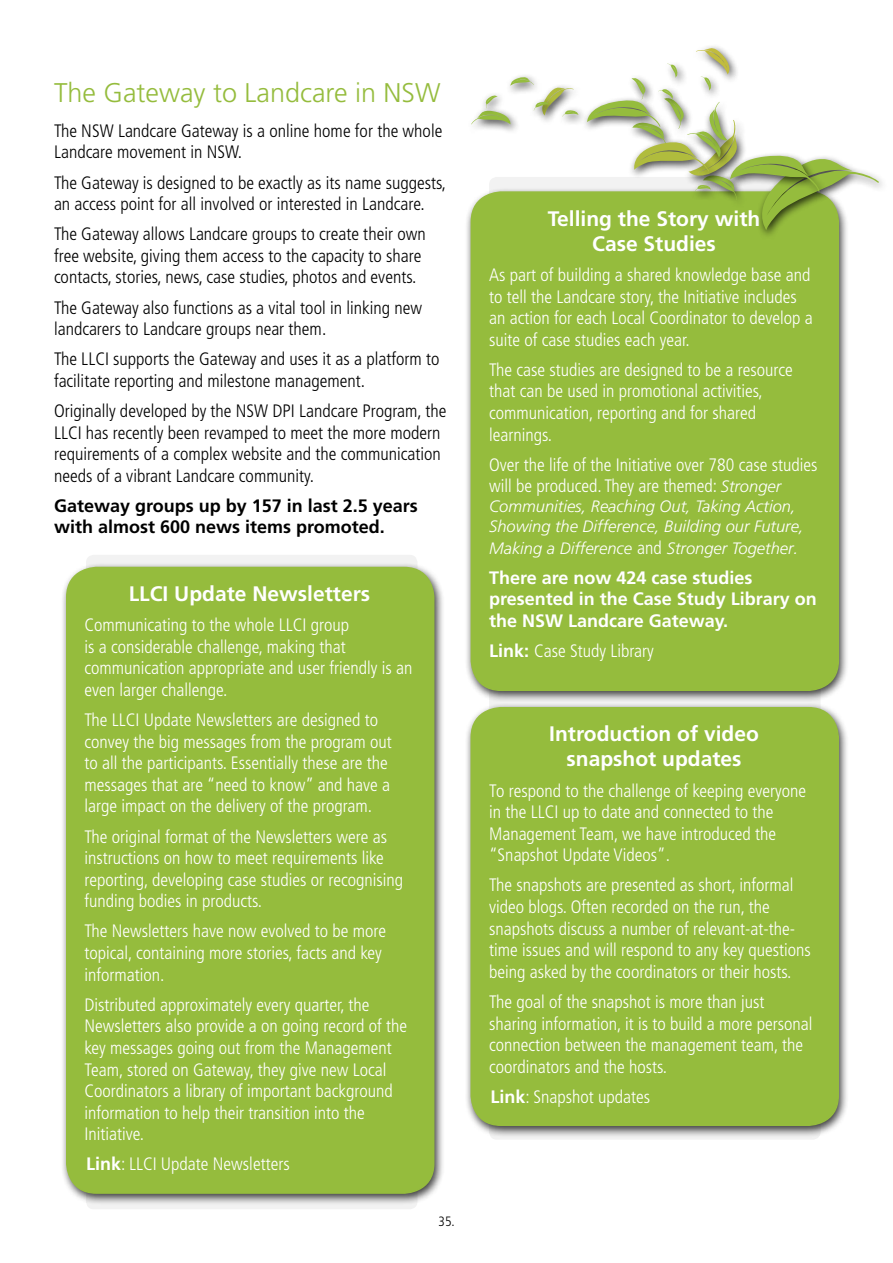
<style>
.page{position:relative;width:893px;height:1263px;background:#fff}
.page>*{position:absolute;margin:0;border:0;box-sizing:border-box;transform-origin:0 0}
.t1{font:300 27px "Frutiger LT Std";color:#95bc3d}
.t2{font:700 21px/25.2px "Frutiger LT Std";color:#fff;text-align:center}
.t3{font:300 condensed 18px/21.6px "Frutiger LT Std";color:#fff}
.t4{font:300 condensed 18px/21.6px "Frutiger LT Std";color:#000}
.t5{font:700 18px/21.6px "Frutiger LT Std";color:#fff}
.t6{font:700 18px/21.6px "Frutiger LT Std";color:#000}
.t7{font:italic 300 16.5px/19.8px "Frutiger LT Std";color:#fff}
.t8{font:300 condensed 13.5px "Frutiger LT Std";color:#000}
.s1{font-weight:700;font-stretch:normal}
.s2{font-style:italic;font-stretch:normal;font-size:16.5px}
.s3{font-style:normal;font-stretch:condensed;font-size:18px}
.s4{font-size:18px}
</style>
<div class="page">
<div style="left:464px;top:187px;width:385px;height:516px;background:#000;opacity:.75"></div>
<div style="left:471px;top:192px;width:367px;height:498px;background:#95bc3d;border-radius:30px"></div>
<div style="left:471px;top:191px;width:368px;height:500px;border:2px solid #95bc3d;border-radius:30px"></div>
<div style="left:466px;top:107px;width:54px;height:28px;background:#000;opacity:.75"></div>
<div style="left:756px;top:155px;width:132px;height:86px;background:#000;opacity:.75"></div>
<div style="left:558px;top:106px;width:30px;height:21px;background:#000;opacity:.75"></div>
<svg style="left:471px;top:76px;width:107px;height:48px"></svg>
<svg style="left:586px;top:46px;width:293px;height:184px"></svg>
<div style="left:464px;top:702px;width:385px;height:436px;background:#000;opacity:.75"></div>
<div style="left:471px;top:708px;width:367px;height:417px;background:#95bc3d;border-radius:30px"></div>
<div style="left:470px;top:707px;width:369px;height:419px;border:2px solid #95bc3d;border-radius:30px"></div>
<div style="left:60px;top:562px;width:385px;height:643px;background:#000;opacity:.75"></div>
<div style="left:67px;top:567px;width:367px;height:626px;background:#95bc3d;border-radius:30px"></div>
<div style="left:66px;top:567px;width:368px;height:627px;border:2px solid #95bc3d;border-radius:30px"></div>
<h1 class="t1" style="left:54px;top:78px;width:388px">The Gateway to Landcare in NSW</h1>
<p class="t4" style="left:54px;top:120px;width:390px">The NSW Landcare Gateway is a online home for the whole<br>Landcare movement in NSW.</p>
<p class="t4" style="left:54px;top:172px;width:394px">The Gateway is designed to be exactly as its name suggests, an access point for all involved or interested in Landcare.</p>
<p class="t4" style="left:54px;top:223px;width:373px">The Gateway allows Landcare groups to create their own free website, giving them access to the capacity to share contacts, stories, news, case studies, photos and events.</p>
<p class="t4" style="left:54px;top:297px;width:369px">The Gateway also functions as a vital tool in linking new landcarers to Landcare groups near them.</p>
<p class="t4" style="left:54px;top:348px;width:387px">The LLCI supports the Gateway and uses it as a platform to facilitate reporting and milestone management.</p>
<p class="t4" style="left:54px;top:400px;width:394px">Originally developed by the NSW DPI Landcare Program, the LLCI has recently been revamped to meet the more modern requirements of a complex website and the communication needs of a vibrant Landcare community.</p>
<p class="t6" style="left:54px;top:495px;width:365px">Gateway groups up by 157 in last 2.5 years with almost 600 news items promoted.</p>
<p class="t2" style="left:129px;top:581px;width:243px">LLCI Update Newsletters</p>
<p class="t3" style="left:85px;top:614px;width:330px">Communicating to the whole LLCI group<br>is a considerable challenge, making that communication appropriate and user friendly is an even larger challenge.</p>
<p class="t3" style="left:85px;top:709px;width:309px">The LLCI Update Newsletters are designed to convey the big messages from the program out to all the participants. Essentially these are the messages that are “need to know” and have a large impact on the delivery of the program.</p>
<p class="t3" style="left:85px;top:826px;width:320px">The original format of the Newsletters were as instructions on how to meet requirements like reporting, developing case studies or recognising funding bodies in products.</p>
<p class="t3" style="left:85px;top:921px;width:303px">The Newsletters have now evolved to be more topical, containing more stories, facts and key information.</p>
<p class="t3" style="left:85px;top:994px;width:324px">Distributed approximately every quarter, the Newsletters also provide a on going record of the key messages going out from the Management Team, stored on Gateway, they give new Local Coordinators a library of important background information to help their transition into the Initiative.</p>
<p class="t3" style="left:86px;top:1154px;width:205px"><span class="s1">Link</span>: LLCI Update Newsletters</p>
<p class="t8" style="left:439px;top:1213px;width:18px">35.</p>
<p class="t2" style="left:548px;top:206px;width:214px">Telling the Story with<br>Case Studies</p>
<p class="t3" style="left:489px;top:264px;width:325px">As part of building a shared knowledge base and to tell the Landcare story, the Initiative includes an action for each Local Coordinator to develop a suite of case studies each year.</p>
<p class="t3" style="left:489px;top:359px;width:305px">The case studies are designed to be a resource that can be used in promotional activities, communication, reporting and for shared learnings.</p>
<p class="t3" style="left:489px;top:454px;width:330px">Over the life of the Initiative over 780 case studies will be produced. They are themed: <span class="s2">Stronger</span></p>
<p class="t7" style="left:489px;top:497px;width:316px">Communities, Reaching Out, Taking Action,<br>Showing the Difference, Building our Future,</p>
<p class="t7" style="left:489px;top:538px;width:311px">Making a Difference <span class="s3">and</span> Stronger Together<span class="s4">.</span></p>
<p class="t5" style="left:489px;top:567px;width:329px">There are now 424 case studies presented in the Case Study Library on the NSW Landcare Gateway.</p>
<p class="t3" style="left:489px;top:640px;width:166px"><span class="s1">Link:</span> Case Study Library</p>
<p class="t2" style="left:549px;top:721px;width:211px">Introduction of video snapshot updates</p>
<p class="t3" style="left:489px;top:780px;width:319px">To respond to the challenge of keeping everyone in the LLCI up to date and connected to the Management Team, we have introduced the “Snapshot Update Videos”.</p>
<p class="t3" style="left:489px;top:875px;width:323px">The snapshots are presented as short, informal video blogs. Often recorded on the run, the snapshots discuss a number of relevant-at-the&shy;time issues and will respond to any key questions being asked by the coordinators or their hosts.</p>
<p class="t3" style="left:489px;top:991px;width:325px">The goal of the snapshot is more than just sharing information, it is to build a more personal connection between the management team, the coordinators and the hosts.</p>
<p class="t3" style="left:490px;top:1086px;width:161px"><span class="s1">Link</span>: Snapshot updates</p>
</div>
